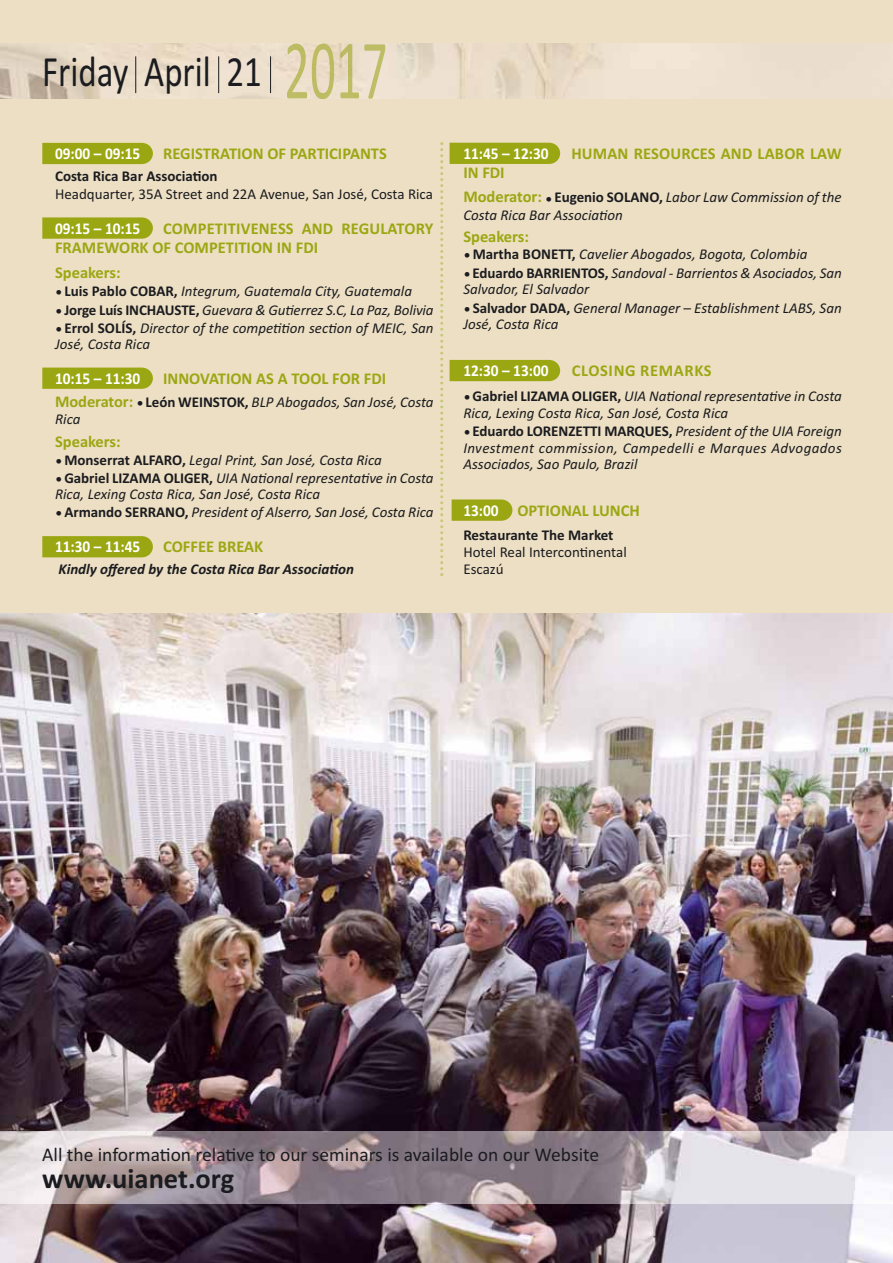
<style>
.page{position:relative;width:893px;height:1263px;background:#fff}
.page>*{position:absolute;margin:0;border:0;box-sizing:border-box;transform-origin:0 0}
.t1{font:43.5px "Calibri";color:#1b1c20;scale:.8 1}
.t2{font:700 28.5px "Calibri";color:#1b1c20}
.t3{font:19.5px "Calibri";color:#1b1c20}
.t4{font:700 16.5px/19.5px "Calibri";color:#9ba712}
.t5{font:700 16.5px "Calibri";color:#fff;scale:.93 1}
.t6{font:700 16.5px "Calibri";letter-spacing:.04em;color:#9ba712}
.t7{font:italic 15px/16.5px "Calibri";color:#1b1c20}
.t8{font:15px/16.6px "Calibri";color:#1b1c20}
.t9{font:700 15px "Calibri";color:#1b1c20}
.t10{font:italic 700 15px "Calibri";color:#1b1c20}
.s1{font-style:normal}
.s2{font-weight:700;font-style:normal}
.s3{font-weight:700;font-style:normal;font-size:16.5px;color:#9ba712}
.s4{color:#fff}
</style>
<div class="page">
<div style="left:0;top:0;width:893px;height:1006px;background:#eddfc3"></div>
<img style="left:0;top:44px;width:893px;height:55px">
<hr style="left:287px;top:99px;width:98px;height:1px;background:#bdbc61">
<img style="left:287px;top:44px;width:98px;height:55px">
<hr style="left:135px;top:56px;width:1px;height:37px;background:#1b1c20">
<hr style="left:218px;top:56px;width:1px;height:37px;background:#1b1c20">
<hr style="left:270px;top:56px;width:1px;height:37px;background:#1b1c20">
<img style="left:0;top:613px;width:893px;height:650px">
<img style="left:0;top:1131px;width:893px;height:72px">
<div style="left:42px;top:143px;width:111px;height:21px;background:#9ba712"></div>
<div style="left:449px;top:143px;width:111px;height:21px;background:#9ba712"></div>
<div style="left:449px;top:360px;width:111px;height:21px;background:#9ba712"></div>
<svg style="left:42px;top:217px;width:111px;height:22px;background:#9faa1c"></svg>
<svg style="left:42px;top:368px;width:111px;height:21px;background:#9da817"></svg>
<svg style="left:42px;top:536px;width:111px;height:21px;background:#9da817"></svg>
<svg style="left:440px;top:142px;width:3px;height:434px"></svg>
<svg style="left:452px;top:500px;width:60px;height:21px"></svg>
<h1 class="t1" style="left:42px;top:56px;width:276px">Friday April 21</h1>
<p class="t5" style="left:55px;top:148px;width:93px">09:00 – 09:15</p>
<p class="t4" style="left:163px;top:145px;width:225px">REGISTRATION OF PARTICIPANTS</p>
<p class="t9" style="left:55px;top:171px;width:164px">Costa Rica Bar Associa-on</p>
<p class="t8" style="left:55px;top:187px;width:379px">Headquarter, 35A Street and 22A Avenue, San José, Costa Rica</p>
<p class="t5" style="left:55px;top:222px;width:93px">09:15 – 10:15</p>
<p class="t4" style="left:55px;top:220px;width:380px;text-indent:108px">COMPETITIVENESS AND REGULATORY<br>FRAMEWORK OF COMPETITION IN FDI</p>
<p class="t4" style="left:55px;top:264px;width:67px">Speakers:</p>
<p class="t7" style="left:55px;top:284px;width:358px"><span class="s1">•</span> <span class="s2">Luis Pablo COBAR,</span> Integrum, Guatemala City, Guatemala</p>
<p class="t7" style="left:55px;top:303px;width:380px"><span class="s1">•</span> <span class="s2">Jorge Luís INCHAUSTE,</span> Guevara &amp; Gu-errez S.C, La Paz, Bolivia</p>
<p class="t7" style="left:55px;top:321px;width:380px;line-height:15.8px"><span class="s1">•</span> <span class="s2">Errol SOLÍS,</span> Director of the compe--on sec-on of MEIC, San<br>José, Costa Rica</p>
<p class="t5" style="left:55px;top:373px;width:93px">10:15 – 11:30</p>
<p class="t4" style="left:163px;top:370px;width:225px">INNOVATION AS A TOOL FOR FDI</p>
<p class="t7" style="left:55px;top:394px;width:380px;line-height:17.7px"><span class="s3">Moderator:</span> <span class="s1">•</span><span class="s2">León WEINSTOK,</span> BLP Abogados, San José, Costa<br>Rica</p>
<p class="t4" style="left:55px;top:433px;width:67px">Speakers:</p>
<p class="t7" style="left:55px;top:453px;width:328px"><span class="s1">•</span> <span class="s2">Monserrat ALFARO,</span> Legal Print, San José, Costa Rica</p>
<p class="t7" style="left:55px;top:471px;width:380px;line-height:15.8px"><span class="s1">•</span> <span class="s2">Gabriel LIZAMA OLIGER,</span> UIA Na-onal representa-ve in Costa<br>Rica, Lexing Costa Rica, San José, Costa Rica</p>
<p class="t7" style="left:55px;top:505px;width:380px"><span class="s1">•</span> <span class="s2">Armando SERRANO,</span> President of Alserro, San José, Costa Rica</p>
<p class="t5" style="left:55px;top:541px;width:93px">11:30 – 11:45</p>
<p class="t4" style="left:163px;top:538px;width:102px">COFFEE BREAK</p>
<p class="t10" style="left:58px;top:564px;width:297px">Kindly offered by the Costa Rica Bar Associa-on</p>
<p class="t5" style="left:463px;top:148px;width:93px">11:45 – 12:30</p>
<p class="t4" style="left:571px;top:145px;width:272px">HUMAN RESOURCES AND LABOR LAW</p>
<p class="t4" style="left:463px;top:164px;width:43px">IN FDI</p>
<p class="t7" style="left:463px;top:190px;width:380px;line-height:17.7px"><span class="s3">Moderator:</span> <span class="s1">•</span><span class="s2">Eugenio SOLANO,</span> Labor Law Commission of the<br>Costa Rica Bar Associa-on</p>
<p class="t4" style="left:463px;top:228px;width:67px">Speakers:</p>
<p class="t7" style="left:463px;top:247px;width:346px"><span class="s1">•</span> <span class="s2">Martha BONETT,</span> Cavelier Abogados, Bogota, Colombia</p>
<p class="t7" style="left:463px;top:266px;width:380px"><span class="s1">•</span> <span class="s2">Eduardo BARRIENTOS,</span> Sandoval - Barrientos &amp; Asociados, San<br>Salvador, El Salvador</p>
<p class="t7" style="left:463px;top:301px;width:380px"><span class="s1">•</span> <span class="s2">Salvador DADA,</span> General Manager – Establishment LABS, San<br>José, Costa Rica</p>
<p class="t5" style="left:463px;top:365px;width:93px">12:30 – 13:00</p>
<p class="t6" style="left:572px;top:365px;width:142px">CLOSING REMARKS</p>
<p class="t7" style="left:463px;top:389px;width:380px"><span class="s1">•</span> <span class="s2">Gabriel LIZAMA OLIGER,</span> UIA Na-onal representa-ve in Costa<br>Rica, Lexing Costa Rica, San José, Costa Rica</p>
<p class="t7" style="left:463px;top:424px;width:380px;text-align:justify"><span class="s1">•</span> <span class="s2">Eduardo LORENZETTI MARQUES,</span> President of the UIA Foreign Investment commission, Campedelli e Marques Advogados Asso ciados, Sao Paulo, Brazil</p>
<p class="t4" style="left:463px;top:502px;width:178px"><span class="s4">13:00</span> OPTIONAL LUNCH</p>
<p class="t9" style="left:463px;top:530px;width:152px">Restaurante The Market</p>
<p class="t8" style="left:463px;top:545px;width:165px">Hotel Real Intercon-nental<br>Escazú</p>
<h3 class="t3" style="left:42px;top:1148px;width:558px">All the informa-on rela-ve to our seminars is available on our Website</h3>
<h2 class="t2" style="left:42px;top:1168px;width:193px">www.uianet.org</h2>
</div>
